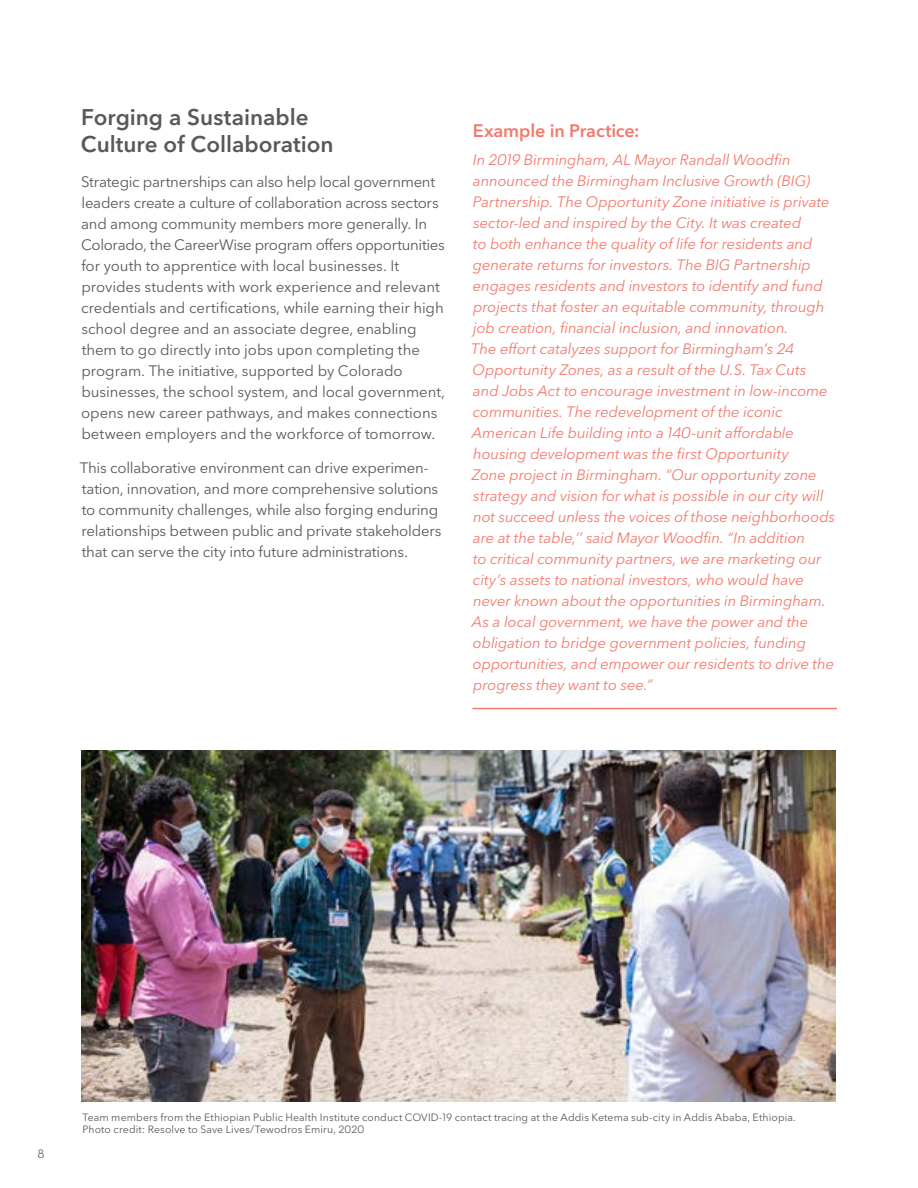
<style>
.page{position:relative;width:918px;height:1188px;background:#fff}
.page>*{position:absolute;margin:0;border:0;box-sizing:border-box;transform-origin:0 0}
.t1{font:600 22.5px/27px "Avenir Next P For BBG";color:#58595b}
.t2{font:600 18px "Avenir Next P For BBG";letter-spacing:-.01em;color:#f3796d}
.t3{font:italic 15px/21px "Avenir Next P For BBG";letter-spacing:-.01em;color:#f3796d}
.t4{font:15px/21px "Avenir Next P For BBG";letter-spacing:-.01em;color:#58595b}
.t5{font:12px "Avenir Next P For BBG";color:#58595b}
.t6{font:10.5px/12px "Avenir Next P For BBG";letter-spacing:.01em;color:#58595b}
</style>
<div class="page">
<hr style="left:472px;top:708px;width:365px;height:1px;background:#f3796d">
<img style="left:81px;top:751px;width:755px;height:350px">
<h1 class="t1" style="left:81px;top:104px;width:254px">Forging a Sustainable<br>Culture of Collaboration</h1>
<p class="t4" style="left:81px;top:171px;width:366px">Strategic partnerships can also help local government leaders create a culture of collaboration across sectors and among community members more generally. In Colorado, the CareerWise program offers opportunities for youth to apprentice with local businesses. It provides students with work experience and relevant credentials and certifications, while earning their high school degree and an associate degree, enabling them to go directly into jobs upon completing the program. The initiative, supported by Colorado businesses, the school system, and local government, opens new career pathways, and makes connections between employers and the workforce of tomorrow.</p>
<p class="t4" style="left:80px;top:457px;width:363px">This collaborative environment can drive experimen&shy;tation, innovation, and more comprehensive solutions to community challenges, while also forging enduring relationships between public and private stakeholders that can serve the city into future administrations.</p>
<p class="t2" style="left:473px;top:120px;width:168px">Example in Practice:</p>
<p class="t3" style="left:471px;top:149px;width:365px">In 2019 Birmingham, AL Mayor Randall Woodfin announced the Birmingham Inclusive Growth (BIG)<br>Partnership. The Opportunity Zone initiative is private sector-led and inspired by the City. It was created<br>to both enhance the quality of life for residents and generate returns for investors. The BIG Partnership engages residents and investors to identify and fund projects that foster an equitable community, through job creation, financial inclusion, and innovation.<br>The effort catalyzes support for Birmingham’s 24<br>Opportunity Zones, as a result of the U.S. Tax Cuts<br>and Jobs Act to encourage investment in low-income communities. The redevelopment of the iconic American Life building into a 140-unit affordable housing development was the first Opportunity<br>Zone project in Birmingham. “Our opportunity zone strategy and vision for what is possible in our city will not succeed unless the voices of those neighborhoods are at the table,’’ said Mayor Woodfin. “In addition<br>to critical community partners, we are marketing our city’s assets to national investors, who would have never known about the opportunities in Birmingham.<br>As a local government, we have the power and the obligation to bridge government policies, funding opportunities, and empower our residents to drive the progress they want to see.”</p>
<p class="t5" style="left:38px;top:1147px;width:8px">8</p>
<p class="t6" style="left:82px;top:1111px;width:715px">Team members from the Ethiopian Public Health Institute conduct COVID-19 contact tracing at the Addis Ketema sub-city in Addis Ababa, Ethiopia.<br>Photo credit: Resolve to Save Lives/Tewodros Emiru, 2020</p>
</div>
